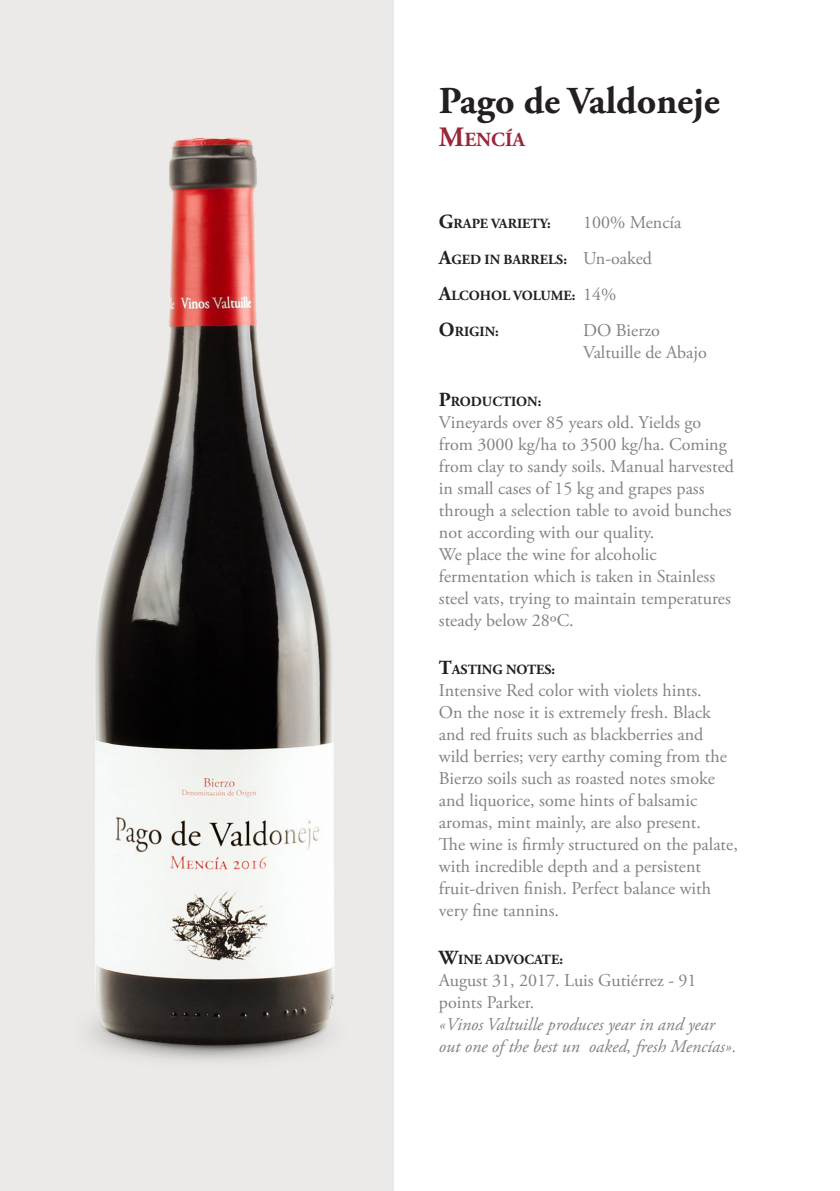
<style>
.page{position:relative;width:840px;height:1191px;background:#fff}
.page>*{position:absolute;margin:0;border:0;box-sizing:border-box;transform-origin:0 0}
.t1{font:700 38px "Adobe Garamond Pro";color:#231f20}
.t2{font:700 20px "Adobe Garamond Pro";color:#9a2739}
.t3{font:18px/22px "Adobe Garamond Pro";color:#808285}
.t4{font:italic 18px/22px "Adobe Garamond Pro";color:#808285}
.t5{font:700 14px "Adobe Garamond Pro";color:#231f20}
.s1{font-size:28px}
.s2{font-size:20px}
.s3{font-weight:400;font-size:18px;color:#808285}
</style>
<div class="page">
<img style="left:0;top:0;width:393px;height:1191px">
<p class="t1" style="left:438px;top:78px;width:282px">Pago de Valdoneje</p>
<p class="t2" style="left:438px;top:128px;width:87px"><span class="s1">M</span>ENCÍA</p>
<p class="t5" style="left:438px;top:215px;width:113px"><span class="s2">G</span>RAPE VARIETY:</p>
<p class="t3" style="left:582px;top:212px;width:100px">100% Mencía</p>
<p class="t5" style="left:438px;top:251px;width:214px"><span class="s2">A</span>GED IN BARRELS: <span class="s3">Un-oaked</span></p>
<p class="t5" style="left:438px;top:287px;width:179px"><span class="s2">A</span>LCOHOL VOLUME: <span class="s3">14%</span></p>
<p class="t5" style="left:438px;top:323px;width:61px"><span class="s2">O</span>RIGIN:</p>
<p class="t3" style="left:582px;top:320px;width:78px">DO Bierzo</p>
<p class="t3" style="left:582px;top:342px;width:125px">Valtuille de Abajo</p>
<p class="t5" style="left:438px;top:393px;width:104px"><span class="s2">P</span>RODUCTION:</p>
<p class="t3" style="left:438px;top:412px;width:296px">Vineyards over 85 years old. Yields go from 3000 kg/ha to 3500 kg/ha. Coming from clay to sandy soils. Manual harvested in small cases of 15 kg and grapes pass through a selection table to avoid bunches not according with our quality.</p>
<p class="t3" style="left:438px;top:544px;width:293px">We place the wine for alcoholic fermentation which is taken in Stainless steel vats, trying to maintain temperatures steady below 28ºC.</p>
<p class="t5" style="left:438px;top:661px;width:118px"><span class="s2">T</span>ASTING NOTES:</p>
<p class="t3" style="left:438px;top:680px;width:264px">Intensive Red color with violets hints.</p>
<p class="t3" style="left:438px;top:702px;width:289px">On the nose it is extremely fresh. Black and red fruits such as blackberries and wild berries; very earthy coming from the Bierzo soils such as roasted notes smoke and liquorice, some hints of balsamic aromas, mint mainly, are also present.</p>
<p class="t3" style="left:438px;top:834px;width:300px">The wine is firmly structured on the palate, with incredible depth and a persistent fruit-driven finish. Perfect balance with very fine tannins.</p>
<p class="t5" style="left:438px;top:951px;width:125px"><span class="s2">W</span>INE ADVOCATE:</p>
<p class="t3" style="left:438px;top:970px;width:259px">August 31, 2017. Luis Gutiérrez - 91 points Parker.</p>
<p class="t4" style="left:438px;top:1014px;width:299px">«Vinos Valtuille produces year in and year out one of the best un oaked, fresh Mencías».</p>
</div>
